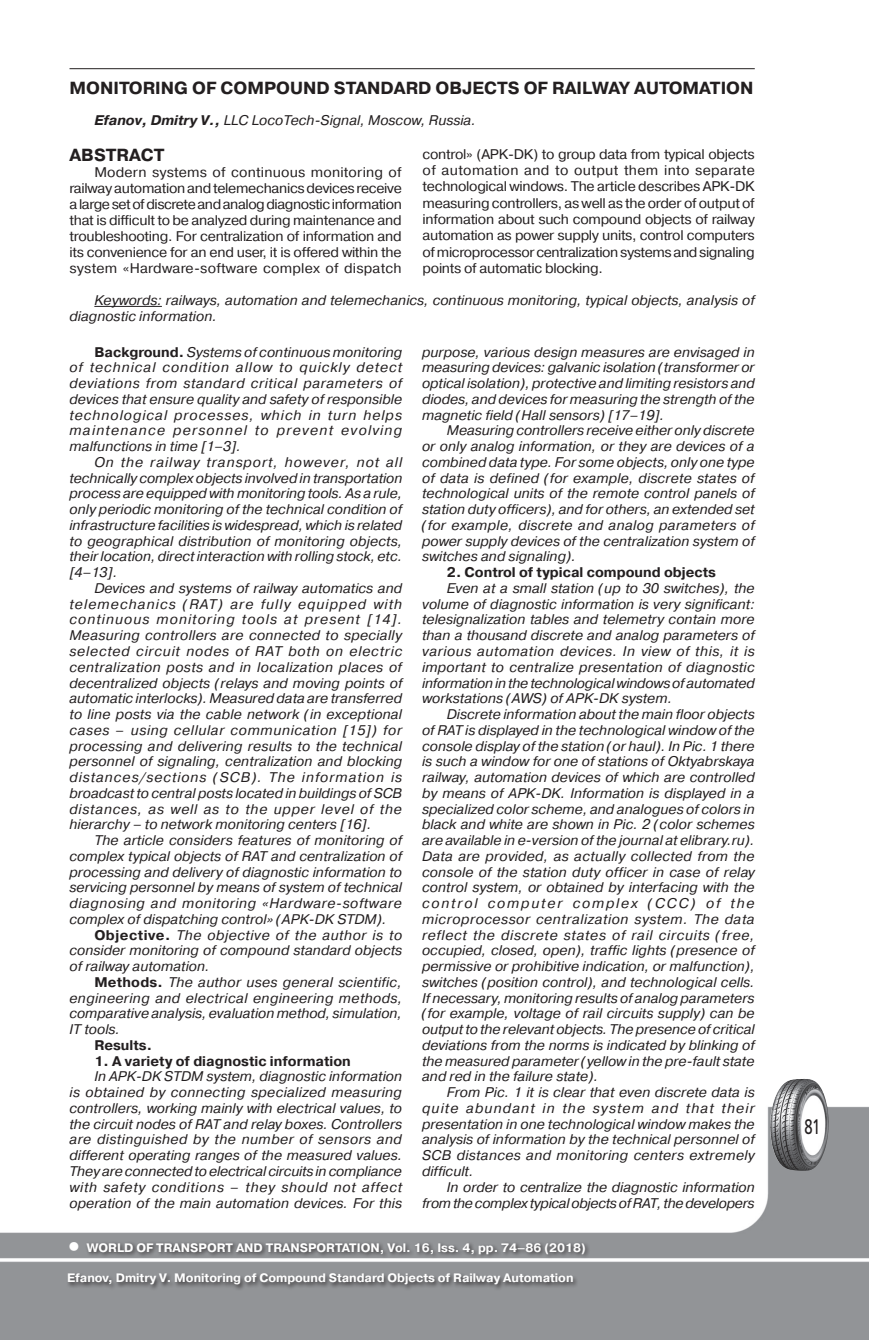
<style>
.page{position:relative;width:869px;height:1340px;background:#fff}
.page>*{position:absolute;margin:0;border:0;box-sizing:border-box;transform-origin:0 0}
.t1{font:21px "Free Set C";color:#231f20;scale:.7 1}
.zag_engl{font:700 17.5px "Pragmatica C";color:#231f20}
.Podzag{font:700 17.5px "Pragmatica C";color:#231f20}
.vrez_engl{font:italic 14px/15.8px "Pragmatica C";color:#231f20;text-align:justify}
.vrez_engl_priamoi{font:14px/16.3px "Pragmatica C";letter-spacing:-.02em;color:#231f20;text-align:justify}
.vrez_engl-2{font:700 14px "Pragmatica C";color:#231f20}
.подвал_bottom{font:700 12.25px "Pragmatica C";color:#fff}
.Подвал_топ{font:700 12.25px "Pragmatica C";color:#fff}
.s1{font-weight:700}
.s2{font-weight:700;font-style:normal}
.s3{font-size:24.5px}
</style>
<div class="page">
<img style="left:0;top:68px;width:868px;height:1271px">
<img style="left:769px;top:1078px;width:33px;height:85px">
<hr style="left:69px;top:68px;width:685px;height:1px;background:#231f20">
<hr style="left:94px;top:306px;width:68px;height:1px;background:#231f20">
<div style="left:66px;top:1240px;width:524px;height:50px;background:#231f20;opacity:.75"></div>
<p class="zag_engl" style="left:69px;top:78px;width:685px">MONITORING OF COMPOUND STANDARD OBJECTS OF RAILWAY AUTOMATION</p>
<p class="vrez_engl" style="left:94px;top:113px;width:383px"><span class="s1">Efanov, Dmitry V.,</span> LLC LocoTech-Signal, Moscow, Russia.</p>
<p class="Podzag" style="left:69px;top:146px;width:96px">ABSTRACT</p>
<p class="vrez_engl_priamoi" style="left:69px;top:165px;width:334px;text-indent:25px">Modern systems of continuous monitoring of railway automation and telemechanics devices receive a large set of discrete and analog diagnostic information that is difficult to be analyzed during maintenance and troubleshooting. For centralization of information and its convenience for an end user, it is offered within the system «Hardware-software complex of dispatch</p>
<p class="vrez_engl_priamoi" style="left:422px;top:146px;width:333px">control» (APK-DK) to group data from typical objects of automation and to output them into separate technological windows. The article describes APK-DK measuring controllers, as well as the order of output of information about such compound objects of railway automation as power supply units, control computers of microprocessor centralization systems and signaling points of automatic blocking.</p>
<p class="vrez_engl" style="left:69px;top:292px;width:686px;text-indent:25px">Keywords: railways, automation and telemechanics, continuous monitoring, typical objects, analysis of diagnostic information.</p>
<p class="vrez_engl" style="left:69px;top:344px;width:334px;text-indent:25px"><span class="s2">Background.</span> Systems of continuous monitoring of technical condition allow to quickly detect deviations from standard critical parameters of devices that ensure quality and safety of responsible technological processes, which in turn helps maintenance personnel to prevent evolving malfunctions in time [1–3].</p>
<p class="vrez_engl" style="left:69px;top:454px;width:334px;text-indent:25px">On the railway transport, however, not all technically complex objects involved in transportation process are equipped with monitoring tools. As a rule, only periodic monitoring of the technical condition of infrastructure facilities is widespread, which is related to geographical distribution of monitoring objects, their location, direct interaction with rolling stock, etc. [4–13].</p>
<p class="vrez_engl" style="left:69px;top:580px;width:334px;text-indent:25px">Devices and systems of railway automatics and telemechanics (RAT) are fully equipped with continuous monitoring tools at present [14].<br>Measuring controllers are connected to specially selected circuit nodes of RAT both on electric centralization posts and in localization places of decentralized objects (relays and moving points of automatic interlocks). Measured data are transferred to line posts via the cable network (in exceptional cases – using cellular communication [15]) for processing and delivering results to the technical personnel of signaling, centralization and blocking distances/sections (SCB). The information is broadcast to central posts located in buildings of SCB distances, as well as to the upper level of the hierarchy – to network monitoring centers [16].</p>
<p class="vrez_engl" style="left:69px;top:832px;width:334px;text-indent:25px">The article considers features of monitoring of complex typical objects of RAT and centralization of processing and delivery of diagnostic information to servicing personnel by means of system of technical diagnosing and monitoring «Hardware-software complex of dispatching control» (APK-DK STDM).</p>
<p class="vrez_engl" style="left:69px;top:927px;width:334px;text-indent:25px"><span class="s2">Objective.</span> The objective of the author is to consider monitoring of compound standard objects of railway automation.</p>
<p class="vrez_engl" style="left:69px;top:974px;width:334px;text-indent:25px"><span class="s2">Methods.</span> The author uses general scientific, engineering and electrical engineering methods, comparative analysis, evaluation method, simulation, IT tools.</p>
<p class="vrez_engl-2" style="left:94px;top:1037px;width:59px">Results.</p>
<p class="vrez_engl-2" style="left:94px;top:1053px;width:258px">1. A variety of diagnostic information</p>
<p class="vrez_engl" style="left:69px;top:1068px;width:334px;text-indent:25px">In APK-DK STDM system, diagnostic information is obtained by connecting specialized measuring controllers, working mainly with electrical values, to the circuit nodes of RAT and relay boxes. Controllers are distinguished by the number of sensors and different operating ranges of the measured values.<br>They are connected to electrical circuits in compliance with safety conditions – they should not affect operation of the main automation devices. For this</p>
<p class="vrez_engl" style="left:422px;top:344px;width:334px">purpose, various design measures are envisaged in measuring devices: galvanic isolation (transformer or optical isolation), protective and limiting resistors and diodes, and devices for measuring the strength of the magnetic field (Hall sensors) [17–19].</p>
<p class="vrez_engl" style="left:422px;top:423px;width:334px;text-indent:25px">Measuring controllers receive either only discrete or only analog information, or they are devices of a combined data type. For some objects, only one type of data is defined (for example, discrete states of technological units of the remote control panels of station duty officers), and for others, an extended set (for example, discrete and analog parameters of power supply devices of the centralization system of switches and signaling).</p>
<p class="vrez_engl-2" style="left:446px;top:564px;width:270px">2. Control of typical compound objects</p>
<p class="vrez_engl" style="left:422px;top:580px;width:334px;text-indent:25px">Even at a small station (up to 30 switches), the volume of diagnostic information is very significant: telesignalization tables and telemetry contain more than a thousand discrete and analog parameters of various automation devices. In view of this, it is important to centralize presentation of diagnostic information in the technological windows of automated workstations (AWS) of APK-DK system.</p>
<p class="vrez_engl" style="left:422px;top:706px;width:334px;text-indent:25px">Discrete information about the main floor objects of RAT is displayed in the technological window of the console display of the station (or haul). In Pic. 1 there is such a window for one of stations of Oktyabrskaya railway, automation devices of which are controlled by means of APK-DK. Information is displayed in a specialized color scheme, and analogues of colors in black and white are shown in Pic. 2 (color schemes are available in e-version of the journal at elibrary.ru).<br>Data are provided, as actually collected from the console of the station duty officer in case of relay control system, or obtained by interfacing with the control computer complex (CCC) of the microprocessor centralization system. The data reflect the discrete states of rail circuits (free, occupied, closed, open), traffic lights (presence of permissive or prohibitive indication, or malfunction), switches (position control), and technological cells.<br>If necessary, monitoring results of analog parameters (for example, voltage of rail circuits supply) can be output to the relevant objects. The presence of critical deviations from the norms is indicated by blinking of the measured parameter (yellow in the pre-fault state and red in the failure state).</p>
<p class="vrez_engl" style="left:422px;top:1084px;width:334px;text-indent:25px">From Pic. 1 it is clear that even discrete data is quite abundant in the system and that their presentation in one technological window makes the analysis of information by the technical personnel of SCB distances and monitoring centers extremely difficult.</p>
<p class="vrez_engl" style="left:422px;top:1179px;width:334px;text-align:right">In order to centralize the diagnostic information from the complex typical objects of RAT, the developers</p>
<p class="Подвал_топ" style="left:66px;top:1240px;width:521px"><span class="s3">•</span> WORLD OF TRANSPORT AND TRANSPORTATION, Vol. 16, Iss. 4, pp. 74–86 (2018)</p>
<p class="подвал_bottom" style="left:67px;top:1271px;width:508px">Efanov, Dmitry V. Monitoring of Compound Standard Objects of Railway Automation</p>
<h1 class="t1" style="left:804px;top:1115px;width:24px">81</h1>
</div>
